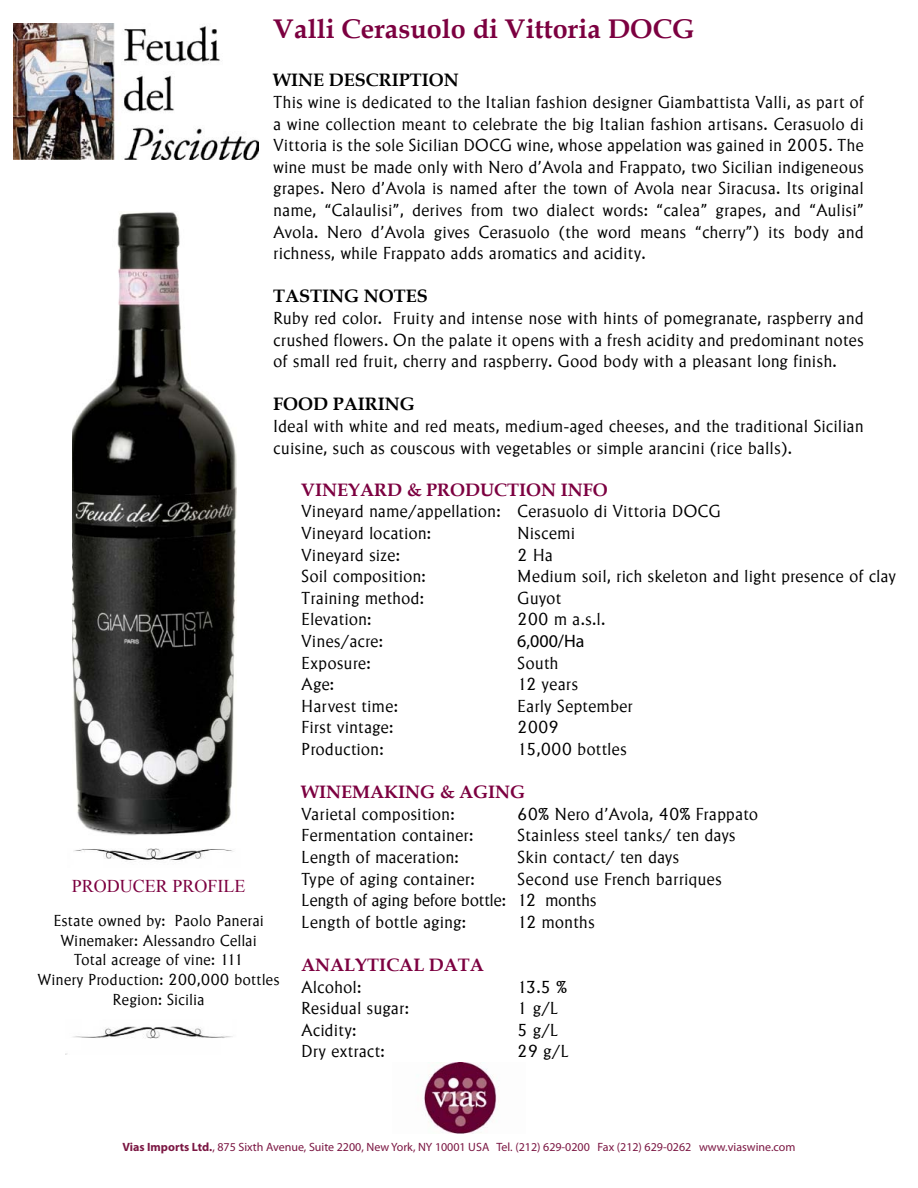
<style>
.page{position:relative;width:918px;height:1188px;background:#fff}
.page>*{position:absolute;margin:0;border:0;box-sizing:border-box;transform-origin:0 0}
.t1{font:700 27px "Book Antiqua";color:#7c0040}
.t2{font:300 18px/21.6px "Adelon";letter-spacing:-.005em;color:#000}
.t3{font:700 18px "Book Antiqua";color:#7c0040}
.t4{font:700 18px "Book Antiqua";color:#000}
.t5{font:18px "Times New Roman";color:#7c0040}
.t6{font:18px "Myriad Pro";color:#000}
.t7{font:300 16.5px/19.8px "Adelon";letter-spacing:-.005em;color:#000;text-align:center}
.t8{font:12px "Myriad Pro";color:#7b1743}
.s1{font-weight:700}
</style>
<div class="page">
<img style="left:74px;top:849px;width:159px;height:13px">
<img style="left:66px;top:1026px;width:167px;height:29px">
<img style="left:424px;top:1062px;width:73px;height:72px">
<img style="left:14px;top:24px;width:245px;height:136px">
<img style="left:72px;top:212px;width:164px;height:623px">
<h1 class="t1" style="left:273px;top:10px;width:423px">Valli Cerasuolo di Vittoria DOCG</h1>
<p class="t4" style="left:273px;top:68px;width:187px">WINE DESCRIPTION</p>
<p class="t2" style="left:273px;top:91px;width:592px;text-align:justify">This wine is dedicated to the Italian fashion designer Giambattista Valli, as part of a wine collection meant to celebrate the big Italian fashion artisans. Cerasuolo di Vittoria is the sole Sicilian DOCG wine, whose appelation was gained in 2005. The wine must be made only with Nero d’Avola and Frappato, two Sicilian indigeneous grapes. Nero d’Avola is named after the town of Avola near Siracusa. Its original name, “Calaulisi”, derives from two dialect words: “calea” grapes, and “Aulisi” Avola. Nero d’Avola gives Cerasuolo (the word means “cherry”) its body and richness, while Frappato adds aromatics and acidity.</p>
<p class="t4" style="left:273px;top:284px;width:156px">TASTING NOTES</p>
<p class="t2" style="left:273px;top:307px;width:592px;text-align:justify">Ruby red color. Fruity and intense nose with hints of pomegranate, raspberry and crushed flowers. On the palate it opens with a fresh acidity and predominant notes of small red fruit, cherry and raspberry. Good body with a pleasant long finish.</p>
<p class="t4" style="left:273px;top:392px;width:143px">FOOD PAIRING</p>
<p class="t2" style="left:273px;top:415px;width:592px">Ideal with white and red meats, medium-aged cheeses, and the traditional Sicilian cuisine, such as couscous with vegetables or simple arancini (rice balls).</p>
<p class="t3" style="left:301px;top:477px;width:308px">VINEYARD &amp; PRODUCTION INFO</p>
<p class="t2" style="left:301px;top:501px;width:421px">Vineyard name/appellation: Cerasuolo di Vittoria DOCG<br>Vineyard location:</p>
<p class="t2" style="left:517px;top:523px;width:59px">Niscemi</p>
<p class="t5" style="left:72px;top:873px;width:175px">PRODUCER PROFILE</p>
<p class="t7" style="left:38px;top:911px;width:244px">Estate owned by: Paolo Panerai<br>Winemaker: Alessandro Cellai<br>Total acreage of vine: 111<br>Winery Production: 200,000 bottles<br>Region: Sicilia</p>
<p class="t2" style="left:301px;top:544px;width:100px">Vineyard size:</p>
<p class="t2" style="left:517px;top:544px;width:37px">2 Ha</p>
<p class="t2" style="left:301px;top:566px;width:126px">Soil composition:</p>
<p class="t2" style="left:517px;top:566px;width:380px">Medium soil, rich skeleton and light presence of clay</p>
<p class="t2" style="left:301px;top:587px;width:155px">Training method: -</p>
<p class="t2" style="left:517px;top:587px;width:45px">Guyot</p>
<p class="t2" style="left:301px;top:609px;width:72px">Elevation:</p>
<p class="t2" style="left:517px;top:609px;width:90px">200 m a.s.l.</p>
<p class="t2" style="left:301px;top:631px;width:83px">Vines/acre:</p>
<p class="t6" style="left:517px;top:630px;width:69px">6,000/Ha</p>
<p class="t2" style="left:301px;top:652px;width:71px">Exposure:</p>
<p class="t2" style="left:517px;top:652px;width:43px">South</p>
<p class="t2" style="left:301px;top:674px;width:34px">Age:</p>
<p class="t2" style="left:517px;top:674px;width:62px">12 years</p>
<p class="t2" style="left:301px;top:695px;width:98px">Harvest time:</p>
<p class="t2" style="left:517px;top:695px;width:117px">Early September</p>
<p class="t2" style="left:301px;top:717px;width:94px">First vintage:</p>
<p class="t2" style="left:517px;top:717px;width:43px">2009</p>
<p class="t2" style="left:301px;top:739px;width:84px">Production:</p>
<p class="t2" style="left:517px;top:739px;width:111px">15,000 bottles</p>
<p class="t3" style="left:301px;top:780px;width:225px">WINEMAKING &amp; AGING</p>
<p class="t2" style="left:301px;top:803px;width:155px">Varietal composition:</p>
<p class="t2" style="left:517px;top:803px;width:243px">60% Nero d’Avola, 40% Frappato</p>
<p class="t2" style="left:301px;top:825px;width:174px">Fermentation container:</p>
<p class="t2" style="left:517px;top:825px;width:220px">Stainless steel tanks/ ten days</p>
<p class="t2" style="left:301px;top:847px;width:159px">Length of maceration:</p>
<p class="t2" style="left:517px;top:847px;width:163px">Skin contact/ ten days</p>
<p class="t2" style="left:301px;top:868px;width:175px">Type of aging container:</p>
<p class="t2" style="left:301px;top:868px;width:422px;text-indent:216px">Second use French barriques<br>Length of aging before bottle: 12 months<br>Length of bottle aging:</p>
<p class="t2" style="left:517px;top:911px;width:79px">12 months</p>
<p class="t3" style="left:301px;top:953px;width:184px">ANALYTICAL DATA</p>
<p class="t2" style="left:301px;top:976px;width:62px">Alcohol:</p>
<p class="t2" style="left:517px;top:976px;width:51px">13.5 %</p>
<p class="t2" style="left:301px;top:998px;width:109px">Residual sugar:</p>
<p class="t2" style="left:517px;top:998px;width:43px">1 g/L</p>
<p class="t2" style="left:301px;top:1019px;width:57px">Acidity:</p>
<p class="t2" style="left:517px;top:1019px;width:43px">5 g/L</p>
<p class="t2" style="left:301px;top:1041px;width:85px">Dry extract:</p>
<p class="t2" style="left:517px;top:1041px;width:53px">29 g/L</p>
<p class="t8" style="left:123px;top:1139px;width:674px"><span class="s1">Vias Imports Ltd.</span>, 875 Sixth Avenue, Suite 2200, New York, NY 10001 USA Tel. (212) 629-0200 Fax (212) 629-0262 www.viaswine.com</p>
</div>
